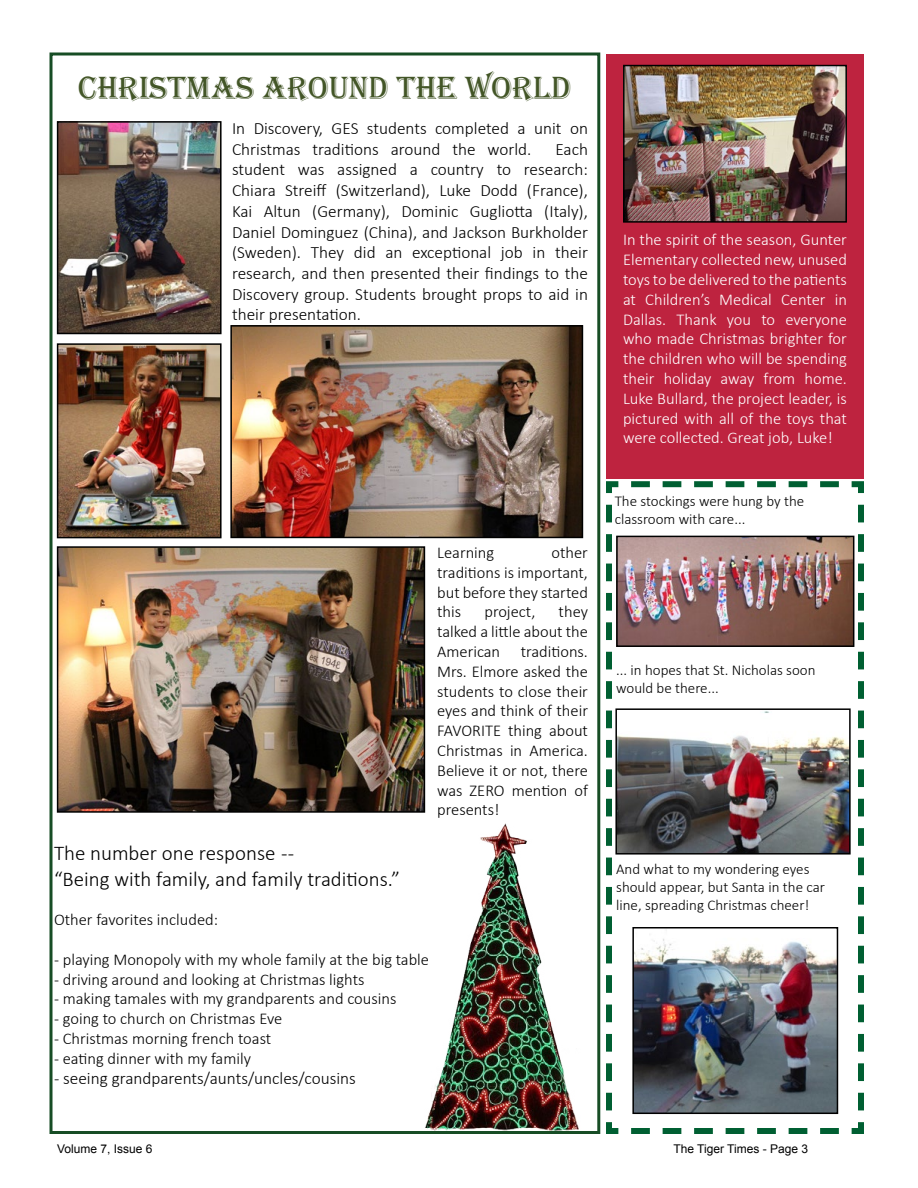
<style>
.page{position:relative;width:918px;height:1188px;background:#fff}
.page>*{position:absolute;margin:0;border:0;box-sizing:border-box;transform-origin:0 0}
.t1{font:33px "Algerian";color:#435627}
.t2{font:300 21px/25.2px "Calibri";color:#000}
.t3{font:300 17.25px/20.7px "Calibri";color:#000}
.t4{font:300 16.5px/19.8px "Calibri";color:#000;text-align:justify}
.t5{font:300 16.5px/19.8px "Calibri";color:#fff;text-align:justify}
.t6{font:300 15px/18px "Calibri";color:#000}
.t7{font:12px "Arial";color:#000}
</style>
<div class="page">
<svg style="left:606px;top:481px;width:258px;height:653px"></svg>
<div style="left:606px;top:54px;width:258px;height:425px;background:#be233f"></div>
<img style="left:626px;top:68px;width:218px;height:152px">
<div style="left:623px;top:65px;width:224px;height:158px;border:2px solid #000"></div>
<img style="left:60px;top:346px;width:159px;height:189px">
<div style="left:57px;top:343px;width:165px;height:195px;border:2px solid #000"></div>
<img style="left:233px;top:328px;width:347px;height:207px">
<div style="left:230px;top:325px;width:353px;height:213px;border:2px solid #000"></div>
<img style="left:60px;top:124px;width:159px;height:207px">
<div style="left:57px;top:121px;width:165px;height:213px;border:2px solid #000"></div>
<img style="left:60px;top:549px;width:362px;height:261px">
<div style="left:57px;top:546px;width:368px;height:267px;border:2px solid #000"></div>
<img style="left:425px;top:823px;width:154px;height:307px">
<div style="left:50px;top:52px;width:550px;height:1082px;border:3px solid #174d25"></div>
<img style="left:619px;top:539px;width:232px;height:105px">
<div style="left:616px;top:536px;width:238px;height:111px;border:2px solid #000"></div>
<img style="left:618px;top:711px;width:230px;height:141px">
<div style="left:615px;top:708px;width:236px;height:147px;border:2px solid #000"></div>
<img style="left:635px;top:930px;width:200px;height:181px">
<div style="left:632px;top:927px;width:206px;height:187px;border:2px solid #000"></div>
<h1 class="t1" style="left:78px;top:70px;width:494px">Christmas Around the World</h1>
<p class="t3" style="left:232px;top:118px;width:357px">In Discovery, GES students completed a unit on<br>Christmas traditions around the world.</p>
<p class="t3" style="left:232px;top:139px;width:357px;text-align:justify;text-indent:323px">Each student was assigned a country to research:<br>Chiara Streiff (Switzerland), Luke Dodd (France), Kai Altun (Germany), Dominic Gugliotta (Italy), Daniel Dominguez (China), and Jackson Burkholder (Sweden). They did an exceptional job in their research, and then presented their findings to the Discovery group. Students brought props to aid in their presentation.</p>
<p class="t4" style="left:437px;top:542px;width:152px;text-indent:114px">other traditions is important, but before they started this</p>
<p class="t4" style="left:437px;top:542px;width:59px">Learning</p>
<p class="t4" style="left:437px;top:602px;width:152px;text-indent:121px">they talked a little about the American traditions.<br>Mrs. Elmore asked the students to close their eyes and think of their FAVORITE thing about Christmas in America.<br>Believe it or not, there was ZERO mention of presents!</p>
<p class="t4" style="left:484px;top:602px;width:52px">project,</p>
<p class="t2" style="left:54px;top:841px;width:348px">The number one response --<br>“Being with family, and family traditions.”</p>
<p class="t4" style="left:54px;top:910px;width:166px">Other favorites included:</p>
<p class="t4" style="left:54px;top:949px;width:377px">- playing Monopoly with my whole family at the big table</p>
<p class="t4" style="left:54px;top:969px;width:312px">- driving around and looking at Christmas lights</p>
<p class="t4" style="left:54px;top:989px;width:344px">- making tamales with my grandparents and cousins</p>
<p class="t4" style="left:54px;top:1009px;width:230px">- going to church on Christmas Eve</p>
<p class="t4" style="left:54px;top:1028px;width:219px">- Christmas morning french toast</p>
<p class="t4" style="left:54px;top:1048px;width:199px">- eating dinner with my family</p>
<p class="t3" style="left:54px;top:1068px;width:303px">- seeing grandparents/aunts/uncles/cousins</p>
<p class="t5" style="left:623px;top:230px;width:225px">In the spirit of the season, Gunter Elementary collected new, unused toys to be delivered to the patients at Children’s Medical Center in Dallas. Thank you to everyone who made Christmas brighter for the children who will be spending their holiday away from home.<br>Luke Bullard, the project leader, is pictured with all of the toys that were collected. Great job, Luke!</p>
<p class="t6" style="left:615px;top:492px;width:191px">The stockings were hung by the classroom with care...</p>
<p class="t6" style="left:616px;top:661px;width:201px">... in hopes that St. Nicholas soon would be there...</p>
<p class="t6" style="left:616px;top:860px;width:210px">And what to my wondering eyes should appear, but Santa in the car line, spreading Christmas cheer!</p>
<p class="t7" style="left:57px;top:1141px;width:97px">Volume 7, Issue 6</p>
<p class="t7" style="left:674px;top:1141px;width:136px">The Tiger Times - Page 3</p>
</div>
